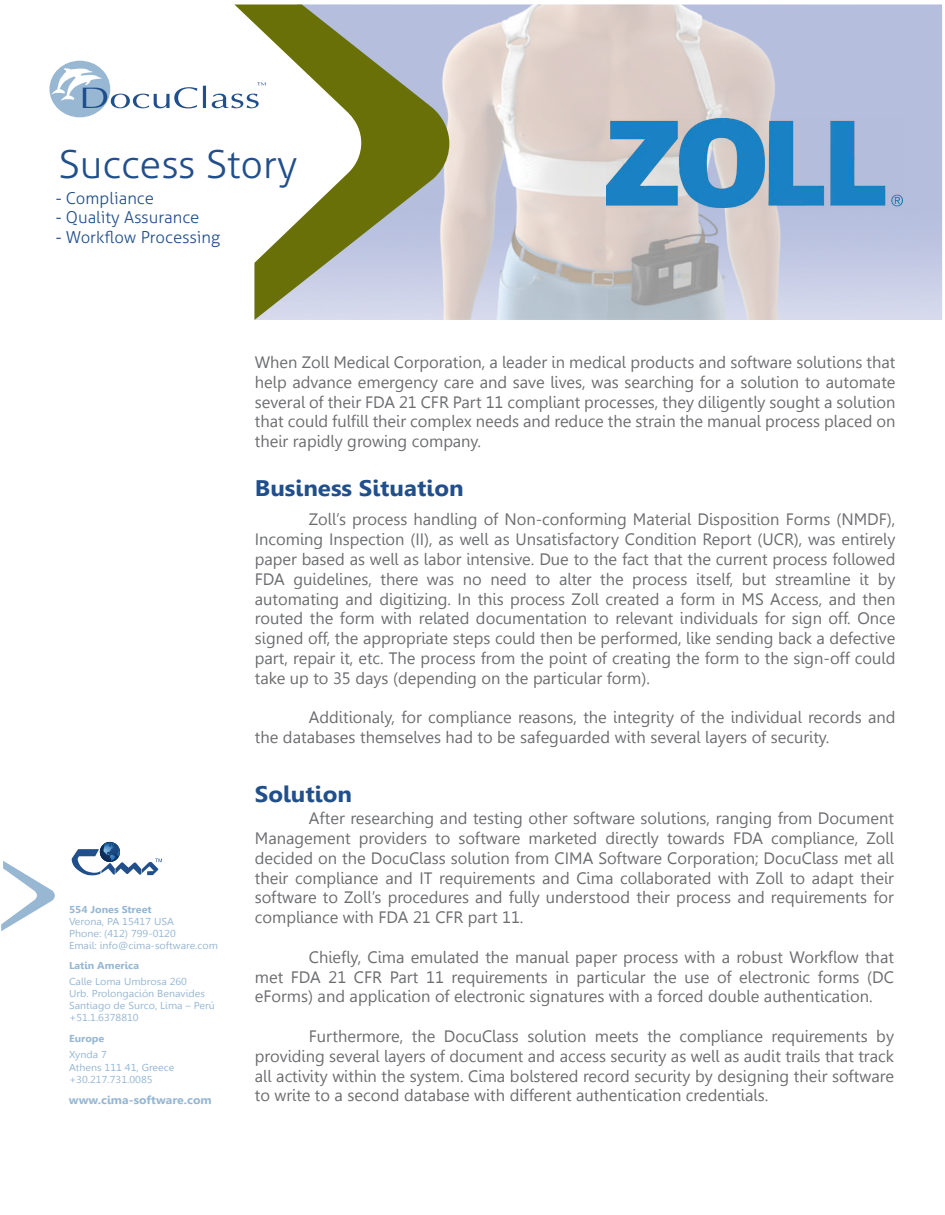
<style>
.page{position:relative;width:945px;height:1215px;background:#fff}
.page>*{position:absolute;margin:0;border:0;box-sizing:border-box;transform-origin:0 0}
.t1{font:300 38.85px "Aller";color:#214f8c}
.t2{font:700 22.5px "Gisha";color:#214f8c;scale:1.07 1}
.t3{font:16.5px/19.8px "Gisha";color:#6c6d70;text-align:justify}
.t4{font:300 16.5px "Aller";color:#214f8c}
.t5{font:700 11.4px "Gisha";color:#97b7d3;scale:1.07 1}
.t6{font:10.05px/12px "Gisha";color:#97b7d3;scale:1.07 1}
.t7{font:700 10.05px "Gisha";color:#97b7d3;scale:1.07 1}
</style>
<div class="page">
<img style="left:254px;top:4px;width:688px;height:316px">
<svg style="left:234px;top:5px;width:215px;height:315px"></svg>
<div style="left:49px;top:61px;width:61px;height:56px;background:#97b7d3;border-radius:50%"></div>
<svg style="left:212px;top:94px;width:47px;height:14px"></svg>
<svg style="left:49px;top:68px;width:157px;height:50px"></svg>
<svg style="left:257px;top:82px;width:9px;height:3px"></svg>
<svg style="left:1px;top:861px;width:54px;height:70px"></svg>
<svg style="left:72px;top:842px;width:90px;height:34px"></svg>
<img style="left:606px;top:118px;width:297px;height:90px">
<h1 class="t1" style="left:59px;top:140px;width:240px">Success Story</h1>
<p class="t4" style="left:56px;top:188px;width:100px">- Compliance</p>
<p class="t4" style="left:56px;top:208px;width:145px">- Quality Assurance</p>
<p class="t4" style="left:56px;top:227px;width:166px">- Workflow Processing</p>
<p class="t7" style="left:69px;top:904px;width:79px">554 Jones Street</p>
<p class="t6" style="left:69px;top:916px;width:141px">Verona, PA 15417 USA<br>Phone: (412) 799-0120<br>Email: info@cima-software.com</p>
<p class="t7" style="left:69px;top:959px;width:67px">Latin America</p>
<p class="t6" style="left:69px;top:975px;width:138px">Calle Loma Umbrosa 260<br>Urb. Prolongación Benavides<br>Santiago de Surco, Lima – Perú +51.1.6378810</p>
<p class="t7" style="left:69px;top:1033px;width:35px">Europe</p>
<p class="t6" style="left:69px;top:1049px;width:100px">Xynda 7<br>Athens 111 41, Greece +30.217.731.0085</p>
<p class="t5" style="left:69px;top:1093px;width:135px">www.cima-software.com</p>
<p class="t3" style="left:255px;top:352px;width:642px">When Zoll Medical Corporation, a leader in medical products and software solutions that help advance emergency care and save lives, was searching for a solution to automate several of their FDA 21 CFR Part 11 compliant processes, they diligently sought a solution that could fulfill their complex needs and reduce the strain the manual process placed on their rapidly growing company.</p>
<h2 class="t2" style="left:255px;top:475px;width:197px">Business Situation</h2>
<p class="t3" style="left:255px;top:510px;width:642px;text-indent:54px">Zoll’s process handling of Non-conforming Material Disposition Forms (NMDF), Incoming Inspection (II), as well as Unsatisfactory Condition Report (UCR), was entirely paper based as well as labor intensive. Due to the fact that the current process followed FDA guidelines, there was no need to alter the process itself, but streamline it by automating and digitizing. In this process Zoll created a form in MS Access, and then routed the form with related documentation to relevant individuals for sign off. Once signed off, the appropriate steps could then be performed, like sending back a defective part, repair it, etc. The process from the point of creating the form to the sign-off could take up to 35 days (depending on the particular form).</p>
<p class="t3" style="left:255px;top:708px;width:642px;text-indent:54px">Additionaly, for compliance reasons, the integrity of the individual records and the databases themselves had to be safeguarded with several layers of security.</p>
<h2 class="t2" style="left:255px;top:781px;width:92px">Solution</h2>
<p class="t3" style="left:255px;top:809px;width:641px;text-indent:54px">After researching and testing other software solutions, ranging from Document Management providers to software marketed directly towards FDA compliance, Zoll decided on the DocuClass solution from CIMA Software Corporation; DocuClass met all their compliance and IT requirements and Cima collaborated with Zoll to adapt their software to Zoll’s procedures and fully understood their process and requirements for compliance with FDA 21 CFR part 11.</p>
<p class="t3" style="left:255px;top:947px;width:641px;text-indent:54px">Chiefly, Cima emulated the manual paper process with a robust Workflow that met FDA 21 CFR Part 11 requirements in particular the use of electronic forms (DC eForms) and application of electronic signatures with a forced double authentication.</p>
<p class="t3" style="left:255px;top:1026px;width:641px;text-indent:54px">Furthermore, the DocuClass solution meets the compliance requirements by providing several layers of document and access security as well as audit trails that track all activity within the system. Cima bolstered record security by designing their software to write to a second database with different authentication credentials.</p>
</div>
